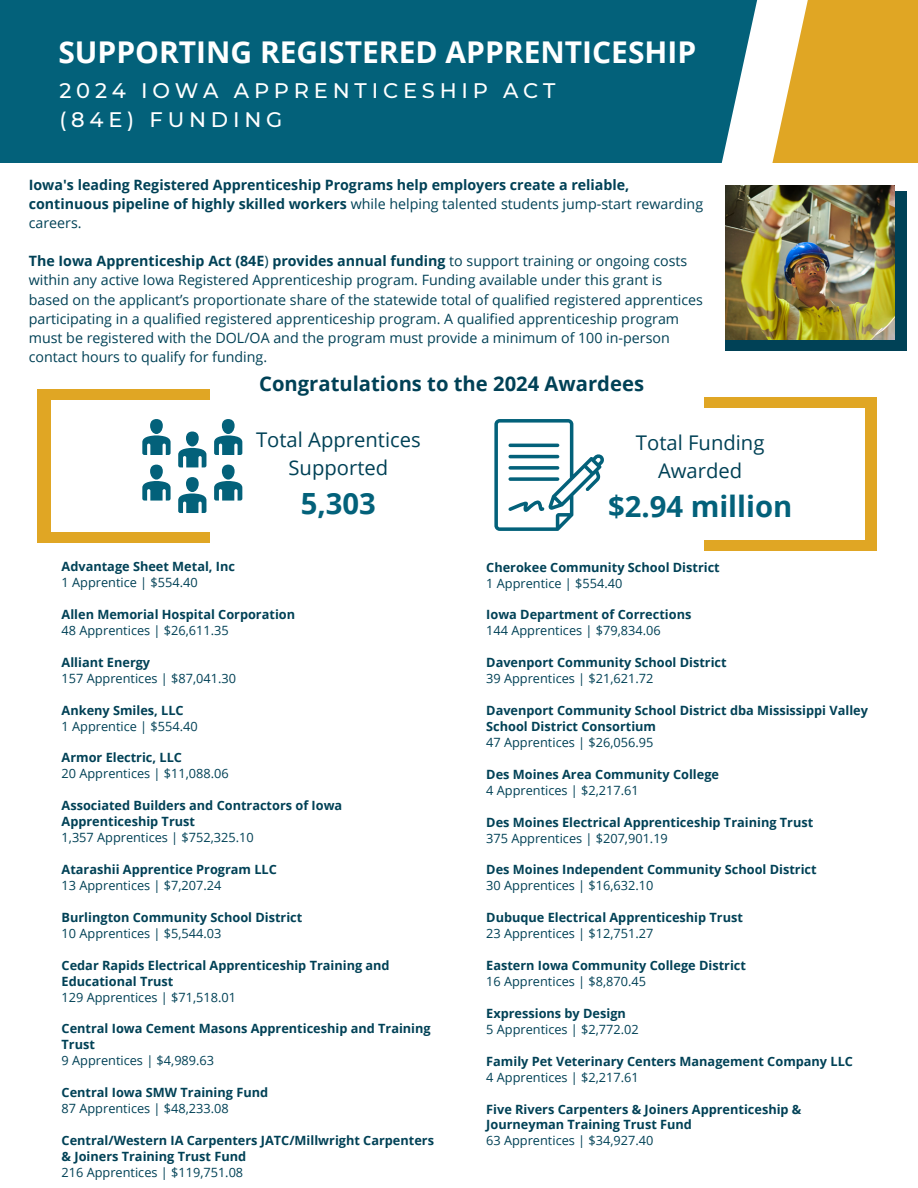
<style>
.page{position:relative;width:918px;height:1188px;background:#fff}
.page>*{position:absolute;margin:0;border:0;box-sizing:border-box;transform-origin:0 0}
.t1{font:700 30px "Open Sans";color:#fff}
.t2{font:700 29.25px "Open Sans";color:#03617a}
.t3{font:500 21px/29.2px "Montserrat";letter-spacing:.23em;color:#fff}
.t4{font:20.25px/28.2px "Open Sans";color:#004156;text-align:center}
.t5{font:700 20.25px "Open Sans";color:#004156}
.t6{font:14.25px/19.2px "Open Sans";color:#004156}
.t7{font:700 14.25px/19.2px "Open Sans";color:#004156}
.t8{font:700 12.75px/15.9px "Open Sans";color:#004156}
.t9{font:12.75px "Open Sans";color:#004156}
.s1{font-weight:400}
.s2{font-weight:700}
</style>
<div class="page">
<div style="left:0;top:0;width:773px;height:162px;background:#03617a"></div>
<div style="left:762px;top:0;width:156px;height:162px;background:#e0a624"></div>
<svg style="left:685px;top:0;width:162px;height:163px"></svg>
<div style="left:37px;top:390px;width:172px;height:153px;background:#e0a624"></div>
<div style="left:52px;top:400px;width:169px;height:132px;background:#fff"></div>
<svg style="left:142px;top:419px;width:100px;height:94px"></svg>
<svg style="left:494px;top:419px;width:110px;height:112px"></svg>
<div style="left:705px;top:398px;width:172px;height:153px;background:#e0a624"></div>
<div style="left:695px;top:408px;width:170px;height:132px;background:#fff"></div>
<div style="left:725px;top:191px;width:181px;height:159px;background:#004156"></div>
<img style="left:725px;top:185px;width:170px;height:154px">
<h1 class="t1" style="left:58px;top:31px;width:639px">SUPPORTING REGISTERED APPRENTICESHIP</h1>
<p class="t3" style="left:59px;top:76px;width:498px">2024 IOWA APPRENTICESHIP ACT (84E) FUNDING</p>
<h2 class="t7" style="left:29px;top:175px;width:676px">Iowa's leading Registered Apprenticeship Programs help employers create a reliable, continuous pipeline of highly skilled workers <span class="s1">while helping talented students jump-start rewarding careers.</span></h2>
<h5 class="t6" style="left:29px;top:251px;width:676px"><span class="s2">The Iowa Apprenticeship Act (84E</span>) <span class="s2">provides annual funding</span> to support training or ongoing costs within any active Iowa Registered Apprenticeship program. Funding available under this grant is based on the applicant’s proportionate share of the statewide total of qualified registered apprentices participating in a qualified registered apprenticeship program. A qualified apprenticeship program must be registered with the DOL/OA and the program must provide a minimum of 100 in-person contact hours to qualify for funding.</h5>
<p class="t5" style="left:259px;top:370px;width:386px">Congratulations to the 2024 Awardees</p>
<h5 class="t4" style="left:256px;top:425px;width:166px">Total Apprentices<br>Supported</h5>
<h5 class="t2" style="left:301px;top:483px;width:77px">5,303</h5>
<p class="t8" style="left:62px;top:558px;width:175px">Advantage Sheet Metal, Inc</p>
<p class="t9" style="left:62px;top:574px;width:138px">1 Apprentice | $554.40</p>
<p class="t8" style="left:62px;top:606px;width:235px">Allen Memorial Hospital Corporation</p>
<p class="t9" style="left:62px;top:621px;width:169px">48 Apprentices | $26,611.35</p>
<p class="t8" style="left:62px;top:654px;width:90px">Alliant Energy</p>
<p class="t9" style="left:62px;top:669px;width:176px">157 Apprentices | $87,041.30</p>
<p class="t8" style="left:62px;top:702px;width:124px">Ankeny Smiles, LLC</p>
<p class="t9" style="left:62px;top:717px;width:138px">1 Apprentice | $554.40</p>
<p class="t8" style="left:62px;top:750px;width:122px">Armor Electric, LLC</p>
<p class="t9" style="left:62px;top:765px;width:169px">20 Apprentices | $11,088.06</p>
<p class="t8" style="left:62px;top:797px;width:282px">Associated Builders and Contractors of Iowa<br>Apprenticeship Trust</p>
<p class="t9" style="left:62px;top:829px;width:194px">1,357 Apprentices | $752,325.10</p>
<p class="t8" style="left:62px;top:861px;width:217px">Atarashii Apprentice Program LLC</p>
<p class="t9" style="left:62px;top:876px;width:161px">13 Apprentices | $7,207.24</p>
<p class="t8" style="left:62px;top:909px;width:242px">Burlington Community School District</p>
<p class="t9" style="left:62px;top:924px;width:161px">10 Apprentices | $5,544.03</p>
<p class="t8" style="left:62px;top:957px;width:330px">Cedar Rapids Electrical Apprenticeship Training and</p>
<p class="t8" style="left:62px;top:973px;width:113px">Educational Trust</p>
<p class="t9" style="left:62px;top:988px;width:176px">129 Apprentices | $71,518.01</p>
<p class="t8" style="left:62px;top:1021px;width:371px">Central Iowa Cement Masons Apprenticeship and Training<br>Trust</p>
<p class="t9" style="left:62px;top:1052px;width:154px">9 Apprentices | $4,989.63</p>
<p class="t8" style="left:62px;top:1084px;width:208px">Central Iowa SMW Training Fund</p>
<p class="t9" style="left:62px;top:1099px;width:169px">87 Apprentices | $48,233.08</p>
<p class="t8" style="left:62px;top:1132px;width:374px">Central/Western IA Carpenters JATC/Millwright Carpenters</p>
<p class="t8" style="left:62px;top:1148px;width:186px">&amp; Joiners Training Trust Fund</p>
<p class="t9" style="left:62px;top:1163px;width:183px">216 Apprentices | $119,751.08</p>
<p class="t4" style="left:636px;top:428px;width:130px">Total Funding<br>Awarded</p>
<p class="t2" style="left:608px;top:486px;width:186px">$2.94 million</p>
<p class="t8" style="left:486px;top:559px;width:235px">Cherokee Community School District</p>
<h3 class="t9" style="left:486px;top:574px;width:138px">1 Apprentice | $554.40</h3>
<p class="t8" style="left:486px;top:607px;width:207px">Iowa Department of Corrections</p>
<h4 class="t9" style="left:486px;top:622px;width:176px">144 Apprentices | $79,834.06</h4>
<h4 class="t8" style="left:486px;top:654px;width:242px">Davenport Community School District</h4>
<p class="t9" style="left:486px;top:670px;width:169px">39 Apprentices | $21,621.72</p>
<p class="t8" style="left:486px;top:702px;width:383px">Davenport Community School District dba Mississippi Valley<br>School District Consortium</p>
<p class="t9" style="left:486px;top:733px;width:169px">47 Apprentices | $26,056.95</p>
<p class="t8" style="left:486px;top:766px;width:234px">Des Moines Area Community College</p>
<p class="t9" style="left:486px;top:781px;width:154px">4 Apprentices | $2,217.61</p>
<p class="t8" style="left:486px;top:814px;width:329px">Des Moines Electrical Apprenticeship Training Trust</p>
<p class="t9" style="left:486px;top:829px;width:183px">375 Apprentices | $207,901.19</p>
<p class="t8" style="left:486px;top:862px;width:332px">Des Moines Independent Community School District</p>
<p class="t9" style="left:486px;top:877px;width:169px">30 Apprentices | $16,632.10</p>
<p class="t8" style="left:486px;top:909px;width:258px">Dubuque Electrical Apprenticeship Trust</p>
<p class="t9" style="left:486px;top:925px;width:169px">23 Apprentices | $12,751.27</p>
<p class="t8" style="left:486px;top:957px;width:261px">Eastern Iowa Community College District</p>
<p class="t9" style="left:486px;top:972px;width:161px">16 Apprentices | $8,870.45</p>
<p class="t8" style="left:486px;top:1005px;width:141px">Expressions by Design</p>
<p class="t9" style="left:486px;top:1020px;width:154px">5 Apprentices | $2,772.02</p>
<p class="t8" style="left:486px;top:1053px;width:368px">Family Pet Veterinary Centers Management Company LLC</p>
<p class="t9" style="left:486px;top:1068px;width:154px">4 Apprentices | $2,217.61</p>
<p class="t8" style="left:486px;top:1101px;width:317px">Five Rivers Carpenters &amp; Joiners Apprenticeship &amp;<br>Journeyman Training Trust Fund</p>
<p class="t9" style="left:486px;top:1132px;width:169px">63 Apprentices | $34,927.40</p>
</div>
